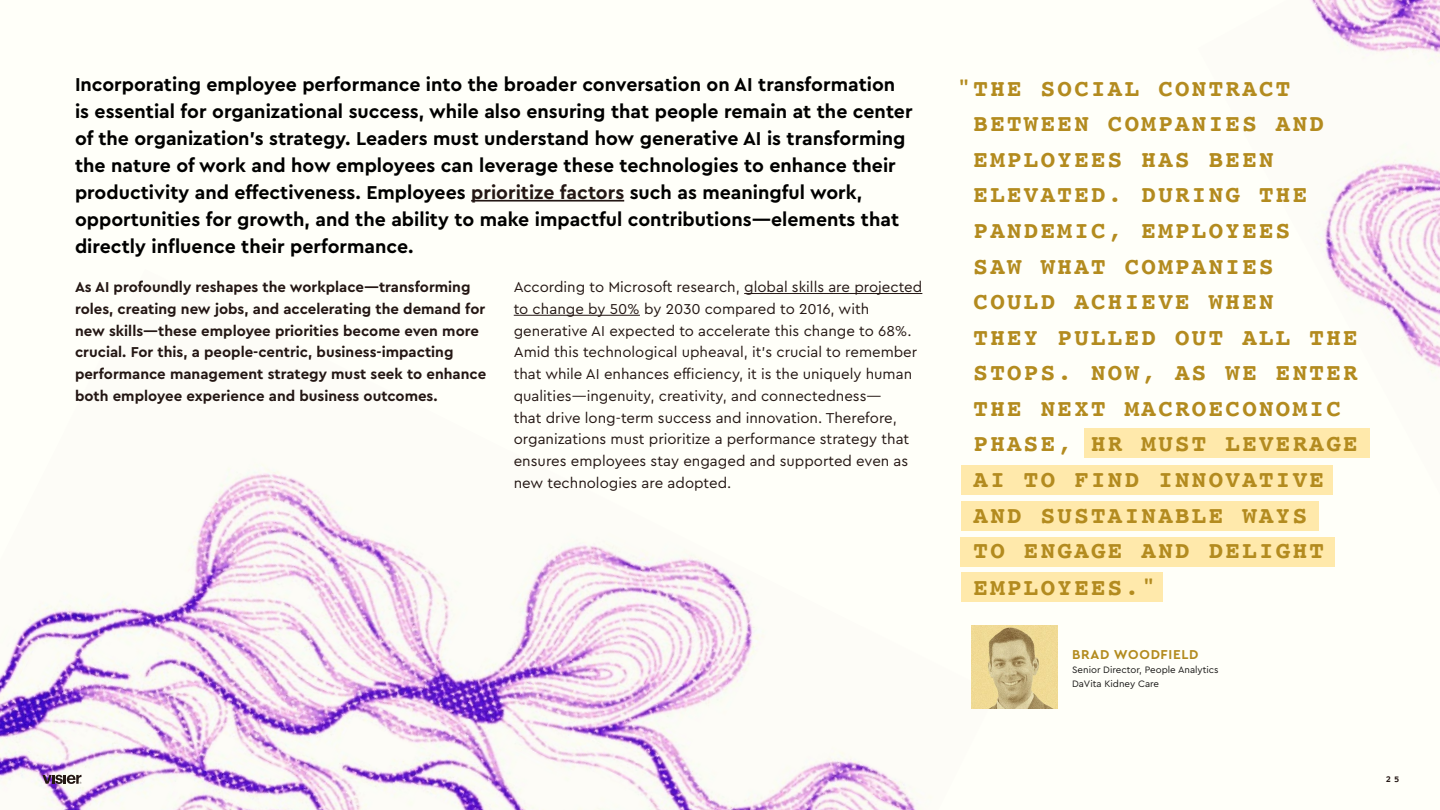
<style>
.page{position:relative;width:1440px;height:810px;background:#fffff9}
.page>*{position:absolute;margin:0;border:0;box-sizing:border-box;transform-origin:0 0}
.t1{font:700 24px/35.6px "Courier";letter-spacing:.1em;color:#b38b1f}
.t2{font:700 19.5px/27px "Cera Pro";color:#000}
.t3{font:15px/21.8px "Cera Pro";color:#241714}
.t4{font:700 15px/21.8px "Cera Pro";color:#241714}
.t5{font:700 13.5px "Cera Pro";letter-spacing:.05em;color:#b38b1f}
.t6{font:9.75px/14.2px "Cera Pro";color:#181716}
.t7{font:700 9px "Courier";color:#241714}
.s1{color:#241714}
</style>
<div class="page">
<img style="left:1198px;top:0;width:242px;height:495px">
<img style="left:0;top:293px;width:996px;height:517px">
<hr style="left:471px;top:200px;width:153px;height:2px;background:#241714">
<img style="left:972px;top:625px;width:86px;height:84px">
<hr style="left:744px;top:293px;width:178px;height:1px;background:#241714">
<hr style="left:514px;top:315px;width:126px;height:1px;background:#241714">
<div style="left:1084px;top:428px;width:286px;height:30px;background:#ffe9ab"></div>
<div style="left:961px;top:465px;width:372px;height:29px;background:#ffe9ab"></div>
<div style="left:961px;top:501px;width:357px;height:29px;background:#ffe9ab"></div>
<div style="left:961px;top:537px;width:374px;height:29px;background:#ffe9ab"></div>
<div style="left:961px;top:573px;width:201px;height:29px;background:#ffe9ab"></div>
<svg style="left:43px;top:775px;width:38px;height:9px"></svg>
<p class="t2" style="left:75px;top:70px;width:839px">Incorporating employee performance into the broader conversation on AI transformation is essential for organizational success, while also ensuring that people remain at the center of the organization’s strategy. Leaders must understand how generative AI is transforming the nature of work and how employees can leverage these technologies to enhance their productivity and effectiveness. Employees <span class="s1">prioritize factors</span> such as meaningful work, opportunities for growth, and the ability to make impactful contributions—elements that directly influence their performance.</p>
<p class="t4" style="left:75px;top:275px;width:413px">As AI profoundly reshapes the workplace—transforming roles, creating new jobs, and accelerating the demand for new skills—these employee priorities become even more crucial. For this, a people-centric, business-impacting performance management strategy must seek to enhance both employee experience and business outcomes.</p>
<p class="t3" style="left:514px;top:275px;width:410px">According to Microsoft research, global skills are projected to change by 50% by 2030 compared to 2016, with generative AI expected to accelerate this change to 68%.<br>Amid this technological upheaval, it's crucial to remember that while AI enhances efficiency, it is the uniquely human qualities—ingenuity, creativity, and connectedness—<br>that drive long-term success and innovation. Therefore, organizations must prioritize a performance strategy that ensures employees stay engaged and supported even as new technologies are adopted.</p>
<p class="t1" style="left:974px;top:69px;width:386px;text-indent:-17px">"THE SOCIAL CONTRACT<br>BETWEEN COMPANIES AND<br>EMPLOYEES HAS BEEN<br>ELEVATED. DURING THE<br>PANDEMIC, EMPLOYEES<br>SAW WHAT COMPANIES<br>COULD ACHIEVE WHEN<br>THEY PULLED OUT ALL THE<br>STOPS. NOW, AS WE ENTER<br>THE NEXT MACROECONOMIC<br>PHASE, HR MUST LEVERAGE<br>AI TO FIND INNOVATIVE<br>AND SUSTAINABLE WAYS<br>TO ENGAGE AND DELIGHT<br>EMPLOYEES."</p>
<p class="t5" style="left:1072px;top:645px;width:128px">BRAD WOODFIELD</p>
<p class="t6" style="left:1072px;top:662px;width:148px">Senior Director, People Analytics<br>DaVita Kidney Care</p>
<p class="t7" style="left:1386px;top:772px;width:15px">2 5</p>
</div>
